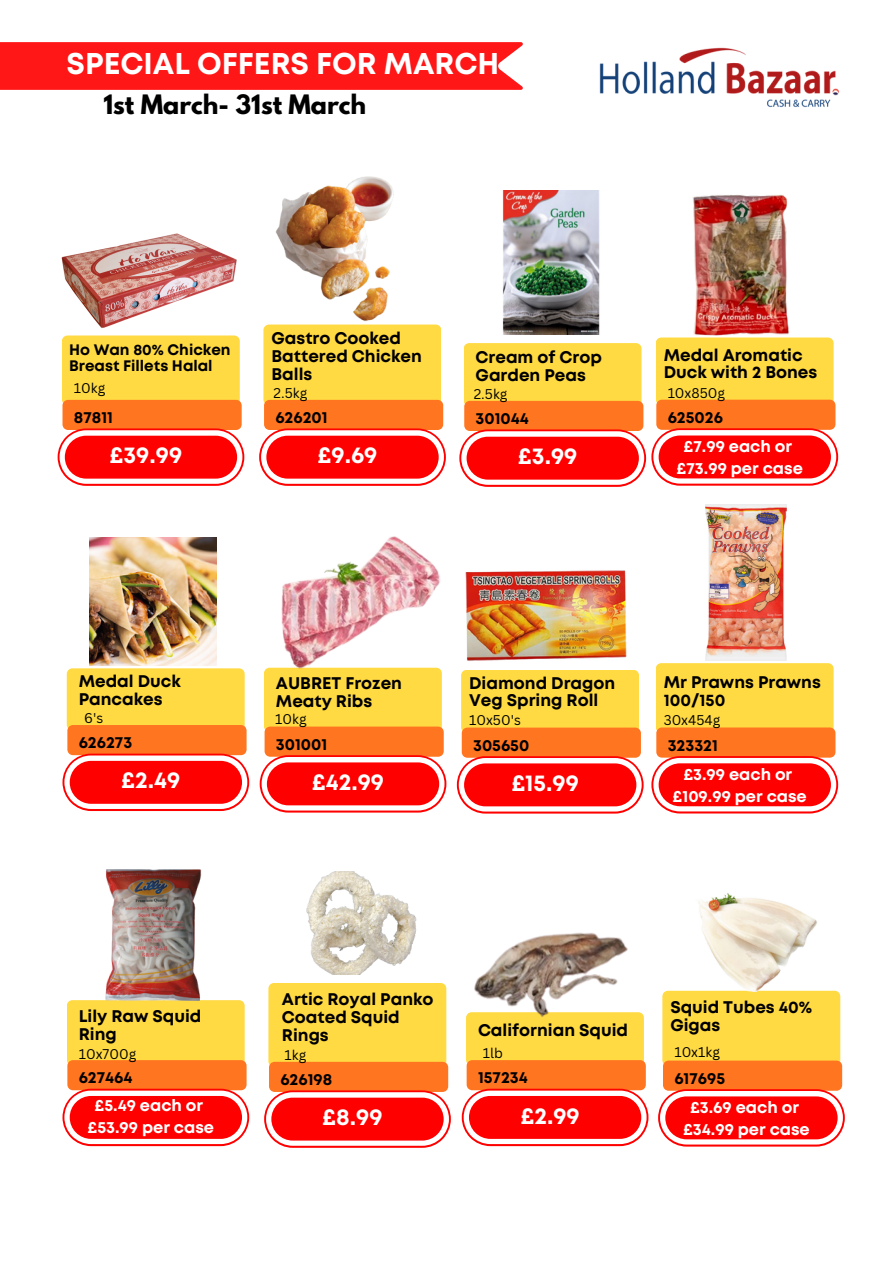
<style>
.page{position:relative;width:894px;height:1264px;background:#fff}
.page>*{position:absolute;margin:0;border:0;box-sizing:border-box;transform-origin:0 0}
.t1{font:700 30px "Mont";color:#fff}
.t2{font:700 23.7px "League Spartan";color:#000}
.t3{font:700 23.1px "Mont";color:#fff}
.t4{font:700 16.8px/17.9px "Mont";color:#000}
.t5{font:700 16.2px/21.9px "Mont";color:#fff;text-align:center}
.t6{font:700 16.2px "Mont";color:#000}
.t7{font:700 15.15px/16px "Mont";color:#000}
.t8{font:13.65px "Canva Sans";color:#000}
</style>
<div class="page">
<svg style="left:58px;top:348px;width:186px;height:138px;background:#ff8840"></svg>
<svg style="left:259px;top:324px;width:187px;height:162px;background:#ff8f42"></svg>
<svg style="left:459px;top:337px;width:378px;height:150px;background:#ff914a"></svg>
<svg style="left:62px;top:668px;width:187px;height:143px;background:#ff8b42"></svg>
<svg style="left:259px;top:669px;width:187px;height:143px;background:#ff8840"></svg>
<svg style="left:456px;top:729px;width:187px;height:84px"></svg>
<svg style="left:651px;top:663px;width:186px;height:150px;background:#ff8c3e"></svg>
<svg style="left:62px;top:1000px;width:187px;height:146px;background:#fe8d42"></svg>
<svg style="left:264px;top:983px;width:187px;height:164px;background:#ff9643"></svg>
<svg style="left:461px;top:1012px;width:187px;height:134px;background:#ff8341"></svg>
<svg style="left:658px;top:990px;width:186px;height:156px;background:#fe9142"></svg>
<img style="left:61px;top:233px;width:179px;height:115px">
<img style="left:259px;top:176px;width:166px;height:161px">
<img style="left:502px;top:191px;width:98px;height:144px">
<img style="left:665px;top:194px;width:148px;height:145px">
<img style="left:89px;top:538px;width:128px;height:127px">
<img style="left:266px;top:536px;width:166px;height:135px">
<img style="left:432px;top:563px;width:227px;height:166px">
<img style="left:662px;top:504px;width:166px;height:161px">
<img style="left:105px;top:869px;width:97px;height:131px">
<img style="left:306px;top:871px;width:111px;height:103px">
<img style="left:470px;top:932px;width:161px;height:86px">
<img style="left:690px;top:893px;width:136px;height:98px">
<div style="left:0;top:42px;width:523px;height:48px;background:#ff1616"></div>
<img style="left:599px;top:47px;width:240px;height:61px">
<h2 class="t1" style="left:66px;top:52px;width:434px">SPECIAL OFFERS FOR MARCH</h2>
<h2 class="t2" style="left:103px;top:92px;width:264px">1st March- 31st March</h2>
<h1 class="t7" style="left:69px;top:342px;width:163px">Ho Wan 80% Chicken<br>Breast Fillets Halal</h1>
<p class="t8" style="left:74px;top:378px;width:33px">10kg</p>
<p class="t4" style="left:271px;top:330px;width:152px">Gastro Cooked<br>Battered Chicken<br>Balls</p>
<h3 class="t8" style="left:273px;top:383px;width:35px">2.5kg</h3>
<p class="t4" style="left:475px;top:349px;width:128px">Cream of Crop<br>Garden Peas</p>
<h3 class="t8" style="left:473px;top:384px;width:35px">2.5kg</h3>
<p class="t4" style="left:663px;top:347px;width:155px">Medal Aromatic<br>Duck with 2 Bones</p>
<h3 class="t8" style="left:667px;top:383px;width:59px">10x850g</h3>
<p class="t6" style="left:74px;top:411px;width:41px">87811</p>
<p class="t6" style="left:275px;top:411px;width:54px">626201</p>
<p class="t6" style="left:475px;top:412px;width:55px">301044</p>
<p class="t6" style="left:667px;top:411px;width:57px">625026</p>
<h2 class="t3" style="left:109px;top:446px;width:74px">£39.99</h2>
<p class="t3" style="left:317px;top:446px;width:61px">£9.69</p>
<h3 class="t3" style="left:518px;top:447px;width:61px">£3.99</h3>
<h3 class="t5" style="left:676px;top:436px;width:128px">£7.99 each or £73.99 per case</h3>
<h3 class="t4" style="left:79px;top:673px;width:104px">Medal Duck<br>Pancakes</h3>
<p class="t4" style="left:276px;top:675px;width:128px">AUBRET Frozen<br>Meaty Ribs</p>
<h2 class="t4" style="left:469px;top:675px;width:148px">Diamond Dragon<br>Veg Spring Roll</h2>
<p class="t4" style="left:663px;top:675px;width:159px">Mr Prawns Prawns<br>100/150</p>
<p class="t8" style="left:84px;top:708px;width:20px">6's</p>
<h3 class="t8" style="left:275px;top:710px;width:33px">10kg</h3>
<p class="t8" style="left:469px;top:711px;width:53px">10x50's</p>
<p class="t8" style="left:663px;top:710px;width:58px">30x454g</p>
<h3 class="t6" style="left:79px;top:736px;width:55px">626273</h3>
<p class="t6" style="left:276px;top:738px;width:53px">301001</p>
<h2 class="t6" style="left:473px;top:739px;width:58px">305650</h2>
<p class="t6" style="left:667px;top:739px;width:52px">323321</p>
<h3 class="t3" style="left:121px;top:771px;width:61px">£2.49</h3>
<p class="t3" style="left:312px;top:773px;width:74px">£42.99</p>
<h2 class="t3" style="left:511px;top:774px;width:69px">£15.99</h2>
<h3 class="t5" style="left:672px;top:764px;width:136px">£3.99 each or £109.99 per case</h3>
<p class="t4" style="left:79px;top:1008px;width:124px">Lily Raw Squid<br>Ring</p>
<p class="t4" style="left:282px;top:991px;width:153px">Artic Royal Panko<br>Coated Squid<br>Rings</p>
<h3 class="t4" style="left:478px;top:1022px;width:151px">Californian Squid</h3>
<p class="t4" style="left:670px;top:999px;width:143px">Squid Tubes 40%<br>Gigas</p>
<h3 class="t8" style="left:79px;top:1044px;width:59px">10x700g</h3>
<h3 class="t8" style="left:284px;top:1045px;width:23px">1kg</h3>
<p class="t8" style="left:483px;top:1043px;width:22px">1lb</p>
<h3 class="t8" style="left:674px;top:1042px;width:47px">10x1kg</h3>
<p class="t6" style="left:79px;top:1071px;width:55px">627464</p>
<p class="t6" style="left:280px;top:1073px;width:53px">626198</p>
<h3 class="t6" style="left:478px;top:1071px;width:51px">157234</h3>
<p class="t6" style="left:674px;top:1072px;width:52px">617695</p>
<h3 class="t5" style="left:87px;top:1095px;width:128px">£5.49 each or £53.99 per case</h3>
<h3 class="t3" style="left:322px;top:1108px;width:62px">£8.99</h3>
<h3 class="t3" style="left:520px;top:1106px;width:61px">£2.99</h3>
<p class="t5" style="left:682px;top:1097px;width:128px">£3.69 each or £34.99 per case</p>
</div>
